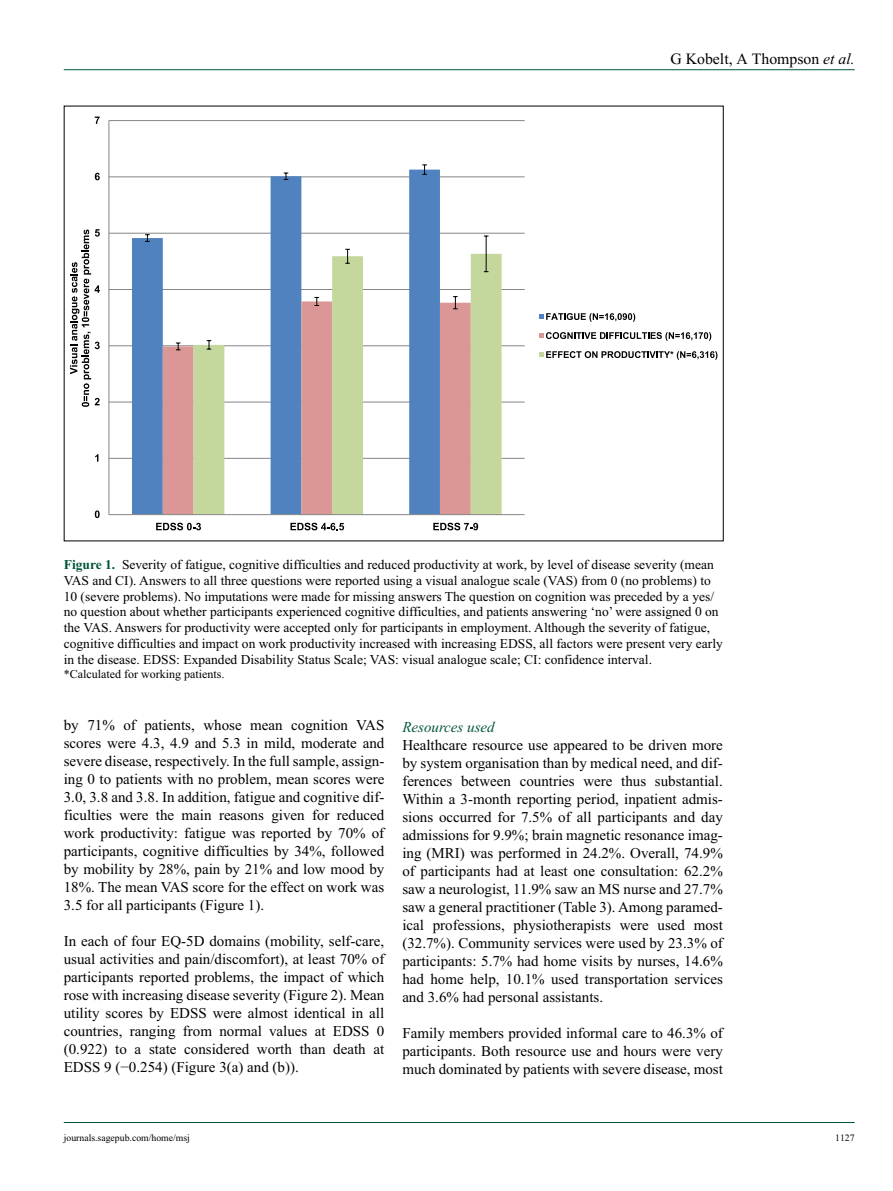
<style>
.page{position:relative;width:893px;height:1191px;background:#fff}
.page>*{position:absolute;margin:0;border:0;box-sizing:border-box;transform-origin:0 0}
.t1{font:15.75px "Times New Roman";color:#000}
.t2{font:15px/18px "Times New Roman";color:#000;text-align:justify}
.t3{font:italic 15px "Times New Roman";color:#005437}
.t4{font:13.5px/15.8px "Times New Roman";color:#000}
.t5{font:12px "Times New Roman";color:#000}
.t6{font:9.75px "Times New Roman";color:#000}
.s1{font-style:italic}
.s2{font-weight:700;color:#005437}
</style>
<div class="page">
<hr style="left:64px;top:69px;width:791px;height:1px;background:#005437">
<hr style="left:64px;top:1122px;width:791px;height:1px;background:#005437">
<hr style="left:109px;top:120px;width:416px;height:1px;background:#868686">
<hr style="left:109px;top:176px;width:416px;height:1px;background:#868686">
<hr style="left:109px;top:233px;width:416px;height:1px;background:#868686">
<hr style="left:109px;top:289px;width:416px;height:1px;background:#868686">
<hr style="left:109px;top:345px;width:416px;height:1px;background:#868686">
<hr style="left:109px;top:402px;width:416px;height:1px;background:#868686">
<hr style="left:109px;top:458px;width:416px;height:1px;background:#868686">
<svg style="left:132px;top:170px;width:308px;height:344px"></svg>
<svg style="left:163px;top:301px;width:31px;height:213px;fill:#da9795"></svg>
<svg style="left:194px;top:254px;width:308px;height:260px"></svg>
<svg style="left:145px;top:234px;width:5px;height:8px"></svg>
<svg style="left:284px;top:173px;width:4px;height:7px"></svg>
<svg style="left:422px;top:164px;width:5px;height:11px"></svg>
<svg style="left:176px;top:342px;width:5px;height:8px"></svg>
<svg style="left:314px;top:297px;width:5px;height:9px"></svg>
<svg style="left:453px;top:296px;width:5px;height:13px"></svg>
<svg style="left:207px;top:340px;width:4px;height:10px"></svg>
<svg style="left:345px;top:249px;width:5px;height:15px"></svg>
<hr style="left:486px;top:236px;width:1px;height:36px;background:#010101">
<hr style="left:109px;top:121px;width:1px;height:393px;background:#868686">
<hr style="left:109px;top:514px;width:416px;height:1px;background:#868686">
<svg style="left:95px;top:510px;width:5px;height:8px"></svg>
<svg style="left:95px;top:454px;width:3px;height:7px"></svg>
<svg style="left:95px;top:173px;width:5px;height:7px"></svg>
<svg style="left:95px;top:117px;width:5px;height:7px"></svg>
<svg style="left:156px;top:523px;width:45px;height:7px"></svg>
<svg style="left:290px;top:523px;width:54px;height:7px"></svg>
<svg style="left:433px;top:523px;width:45px;height:7px"></svg>
<svg style="left:70px;top:229px;width:30px;height:178px"></svg>
<svg style="left:539px;top:313px;width:96px;height:9px"></svg>
<svg style="left:539px;top:332px;width:172px;height:9px"></svg>
<svg style="left:539px;top:351px;width:178px;height:9px"></svg>
<p class="t1" style="left:670px;top:50px;width:186px">G Kobelt, A Thompson <span class="s1">et al.</span></p>
<p class="t4" style="left:64px;top:556px;width:661px"><span class="s2">Figure 1.</span> Severity of fatigue, cognitive difficulties and reduced productivity at work, by level of disease severity (mean VAS and CI). Answers to all three questions were reported using a visual analogue scale (VAS) from 0 (no problems) to 10 (severe problems). No imputations were made for missing answers The question on cognition was preceded by a yes/ no question about whether participants experienced cognitive difficulties, and patients answering ‘no’ were assigned 0 on the VAS. Answers for productivity were accepted only for participants in employment. Although the severity of fatigue, cognitive difficulties and impact on work productivity increased with increasing EDSS, all factors were present very early in the disease. EDSS: Expanded Disability Status Scale; VAS: visual analogue scale; CI: confidence interval.</p>
<p class="t5" style="left:64px;top:667px;width:162px">*Calculated for working patients.</p>
<p class="t2" style="left:64px;top:716px;width:322px">by 71% of patients, whose mean cognition VAS scores were 4.3, 4.9 and 5.3 in mild, moderate and severe disease, respectively. In the full sample, assign&shy;ing 0 to patients with no problem, mean scores were 3.0, 3.8 and 3.8. In addition, fatigue and cognitive dif&shy;ficulties were the main reasons given for reduced work productivity: fatigue was reported by 70% of participants, cognitive difficulties by 34%, followed by mobility by 28%, pain by 21% and low mood by 18%. The mean VAS score for the effect on work was 3.5 for all participants (Figure 1).</p>
<p class="t2" style="left:64px;top:932px;width:322px">In each of four EQ-5D domains (mobility, self-care, usual activities and pain/discomfort), at least 70% of participants reported problems, the impact of which rose with increasing disease severity (Figure 2). Mean utility scores by EDSS were almost identical in all countries, ranging from normal values at EDSS 0 (0.922) to a state considered worth than death at EDSS 9 (−0.254) (Figure 3(a) and (b)).</p>
<p class="t3" style="left:402px;top:719px;width:94px">Resources used</p>
<p class="t2" style="left:402px;top:736px;width:322px">Healthcare resource use appeared to be driven more by system organisation than by medical need, and dif&shy;ferences between countries were thus substantial.<br>Within a 3-month reporting period, inpatient admis&shy;sions occurred for 7.5% of all participants and day admissions for 9.9%; brain magnetic resonance imag&shy;ing (MRI) was performed in 24.2%. Overall, 74.9% of participants had at least one consultation: 62.2% saw a neurologist, 11.9% saw an MS nurse and 27.7% saw a general practitioner (Table 3). Among paramed&shy;ical professions, physiotherapists were used most (32.7%). Community services were used by 23.3% of participants: 5.7% had home visits by nurses, 14.6% had home help, 10.1% used transportation services and 3.6% had personal assistants.</p>
<p class="t2" style="left:402px;top:1024px;width:322px">Family members provided informal care to 46.3% of participants. Both resource use and hours were very much dominated by patients with severe disease, most</p>
<p class="t6" style="left:64px;top:1132px;width:128px">journals.sagepub.com/home/msj</p>
<p class="t6" style="left:835px;top:1132px;width:21px">1127</p>
</div>
